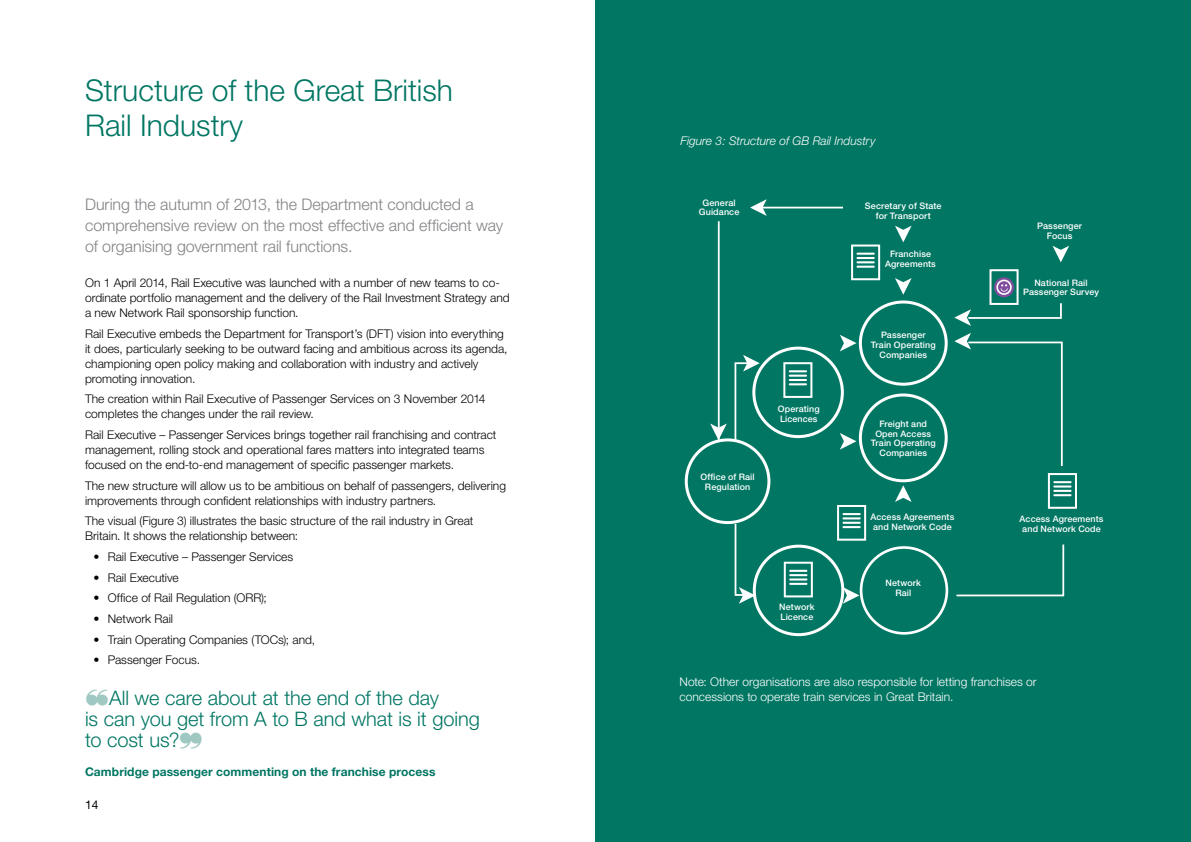
<style>
.page{position:relative;width:1191px;height:842px;background:#fff}
.page>*{position:absolute;margin:0;border:0;box-sizing:border-box;transform-origin:0 0}
._02-Chapter_head_bef{font:300 30px/35px "Helvetica Neue LT Std";color:#007663}
._07-Quote_with_credi{font:300 20px/21px "Helvetica Neue LT Std";letter-spacing:-.005em;color:#007663}
._08-Grey_Intro_Text{font:300 16px/21px "Helvetica Neue LT Std";letter-spacing:-.005em;color:#808285}
._01-Main_Text{font:300 12px/15px "Helvetica Neue LT Std";color:#000}
.t1{font:300 12px/15px "Helvetica Neue LT Std";color:#fff}
._01-Main_Text-2{font:700 12px "Helvetica Neue LT Std";letter-spacing:.005em;color:#007663}
._02___Figures___Char{font:italic 300 12px "Helvetica Neue";letter-spacing:-.005em;color:#fff}
.t2{font:12px "Helvetica Neue LT Std";color:#000}
.t3{font:500 9px/9.8px "Helvetica Neue LT Std";letter-spacing:.015em;color:#fff;text-align:center}
.t4{font:500 8.9px/9.8px "Helvetica Neue LT Std";letter-spacing:.01em;color:#fff;text-align:center}
.s1{color:#9fc8c2}
</style>
<div class="page">
<div style="left:595px;top:0;width:596px;height:842px;background:#007663"></div>
<div style="left:752px;top:347px;width:92px;height:91px;border:3px solid #fff;border-radius:50%"></div>
<div style="left:685px;top:438px;width:85px;height:86px;border:3px solid #fff;border-radius:50%"></div>
<svg style="left:710px;top:423px;width:17px;height:17px"></svg>
<svg style="left:895px;top:226px;width:16px;height:16px"></svg>
<svg style="left:895px;top:278px;width:16px;height:17px"></svg>
<svg style="left:1052px;top:246px;width:17px;height:16px"></svg>
<div style="left:859px;top:300px;width:88px;height:86px;border:3px solid #fff;border-radius:50%"></div>
<div style="left:859px;top:393px;width:88px;height:89px;border:3px solid #fff;border-radius:50%"></div>
<svg style="left:895px;top:485px;width:16px;height:17px"></svg>
<svg style="left:840px;top:335px;width:16px;height:16px"></svg>
<svg style="left:840px;top:433px;width:16px;height:17px"></svg>
<div style="left:753px;top:545px;width:91px;height:91px;border:3px solid #fff;border-radius:50%"></div>
<div style="left:859px;top:546px;width:89px;height:89px;border:3px solid #fff;border-radius:50%"></div>
<svg style="left:733px;top:355px;width:26px;height:88px"></svg>
<svg style="left:733px;top:522px;width:22px;height:82px"></svg>
<hr style="left:718px;top:221px;width:1px;height:219px;background:#fff">
<svg style="left:842px;top:587px;width:17px;height:17px"></svg>
<svg style="left:750px;top:199px;width:16px;height:17px"></svg>
<hr style="left:758px;top:207px;width:85px;height:1px;background:#fff">
<svg style="left:954px;top:301px;width:108px;height:25px"></svg>
<svg style="left:954px;top:333px;width:109px;height:133px"></svg>
<svg style="left:956px;top:544px;width:109px;height:53px"></svg>
<svg style="left:789px;top:370px;width:18px;height:15px"></svg>
<div style="left:783px;top:362px;width:29px;height:36px;border:2px solid #fff"></div>
<svg style="left:789px;top:570px;width:18px;height:15px"></svg>
<div style="left:784px;top:562px;width:29px;height:35px;border:2px solid #fff"></div>
<div style="left:989px;top:269px;width:29px;height:36px;border:2px solid #fff"></div>
<svg style="left:1053px;top:481px;width:18px;height:15px"></svg>
<div style="left:1048px;top:473px;width:29px;height:36px;border:2px solid #fff"></div>
<svg style="left:842px;top:513px;width:18px;height:15px"></svg>
<div style="left:837px;top:505px;width:29px;height:36px;border:2px solid #fff"></div>
<svg style="left:856px;top:253px;width:18px;height:15px"></svg>
<div style="left:851px;top:245px;width:29px;height:35px;border:2px solid #fff"></div>
<svg style="left:994px;top:277px;width:20px;height:20px"></svg>
<svg style="left:996px;top:280px;width:15px;height:15px"></svg>
<p class="_02-Chapter_head_bef" style="left:85px;top:72px;width:369px">Structure of the Great British<br>Rail Industry</p>
<p class="_08-Grey_Intro_Text" style="left:85px;top:194px;width:420px">During the autumn of 2013, the Department conducted a comprehensive review on the most effective and efficient way of organising government rail functions.</p>
<p class="_01-Main_Text" style="left:85px;top:275px;width:426px">On 1 April 2014, Rail Executive was launched with a number of new teams to co&shy;ordinate portfolio management and the delivery of the Rail Investment Strategy and a new Network Rail sponsorship function.</p>
<p class="_01-Main_Text" style="left:85px;top:326px;width:424px">Rail Executive embeds the Department for Transport’s (DFT) vision into everything it does, particularly seeking to be outward facing and ambitious across its agenda, championing open policy making and collaboration with industry and actively promoting innovation.</p>
<p class="_01-Main_Text" style="left:85px;top:391px;width:402px">The creation within Rail Executive of Passenger Services on 3 November 2014 completes the changes under the rail review.</p>
<p class="_01-Main_Text" style="left:85px;top:427px;width:413px">Rail Executive – Passenger Services brings together rail franchising and contract management, rolling stock and operational fares matters into integrated teams focused on the end-to-end management of specific passenger markets.</p>
<p class="_01-Main_Text" style="left:85px;top:478px;width:422px">The new structure will allow us to be ambitious on behalf of passengers, delivering improvements through confident relationships with industry partners.</p>
<p class="_01-Main_Text" style="left:85px;top:513px;width:390px">The visual (Figure 3) illustrates the basic structure of the rail industry in Great<br>Britain. It shows the relationship between:</p>
<p class="_01-Main_Text" style="left:94px;top:549px;width:201px">• Rail Executive – Passenger Services</p>
<p class="_01-Main_Text" style="left:94px;top:570px;width:87px">• Rail Executive</p>
<p class="_01-Main_Text" style="left:94px;top:590px;width:175px">• Office of Rail Regulation (ORR);</p>
<p class="_01-Main_Text" style="left:94px;top:611px;width:81px">• Network Rail</p>
<p class="_01-Main_Text" style="left:94px;top:632px;width:223px">• Train Operating Companies (TOCs); and,</p>
<p class="_01-Main_Text" style="left:94px;top:652px;width:108px">• Passenger Focus.</p>
<p class="_07-Quote_with_credi" style="left:85px;top:687px;width:396px"><span class="s1">❝</span>All we care about at the end of the day<br>is can you get from A to B and what is it going to cost us?<span class="s1">❞</span></p>
<p class="_01-Main_Text-2" style="left:85px;top:764px;width:352px">Cambridge passenger commenting on the franchise process</p>
<p class="t2" style="left:85px;top:798px;width:15px">14</p>
<p class="_02___Figures___Char" style="left:680px;top:133px;width:196px">Figure 3: Structure of GB Rail Industry</p>
<p class="t3" style="left:699px;top:197px;width:42px">General<br>Guidance</p>
<p class="t4" style="left:700px;top:472px;width:56px">Office of Rail<br>Regulation</p>
<p class="t4" style="left:778px;top:404px;width:43px;text-align:left">Operating<br>Licences</p>
<p class="t4" style="left:779px;top:602px;width:37px;text-align:left">Network<br>Licence</p>
<p class="t3" style="left:865px;top:201px;width:78px">Secretary of State for Transport</p>
<p class="t4" style="left:885px;top:249px;width:52px">Franchise<br>Agreements</p>
<p class="t4" style="left:871px;top:330px;width:66px">Passenger<br>Train Operating<br>Companies</p>
<p class="t4" style="left:871px;top:419px;width:66px">Freight and<br>Open Access<br>Train Operating<br>Companies</p>
<p class="t4" style="left:870px;top:512px;width:85px">Access Agreements and Network Code</p>
<p class="t4" style="left:885px;top:578px;width:37px">Network<br>Rail</p>
<p class="t3" style="left:1037px;top:221px;width:46px">Passenger<br>Focus</p>
<p class="t4" style="left:1023px;top:277px;width:77px">National Rail<br>Passenger Survey</p>
<p class="t4" style="left:1019px;top:514px;width:85px">Access Agreements and Network Code</p>
<p class="t1" style="left:679px;top:674px;width:358px">Note: Other organisations are also responsible for letting franchises or concessions to operate train services in Great Britain.</p>
</div>
